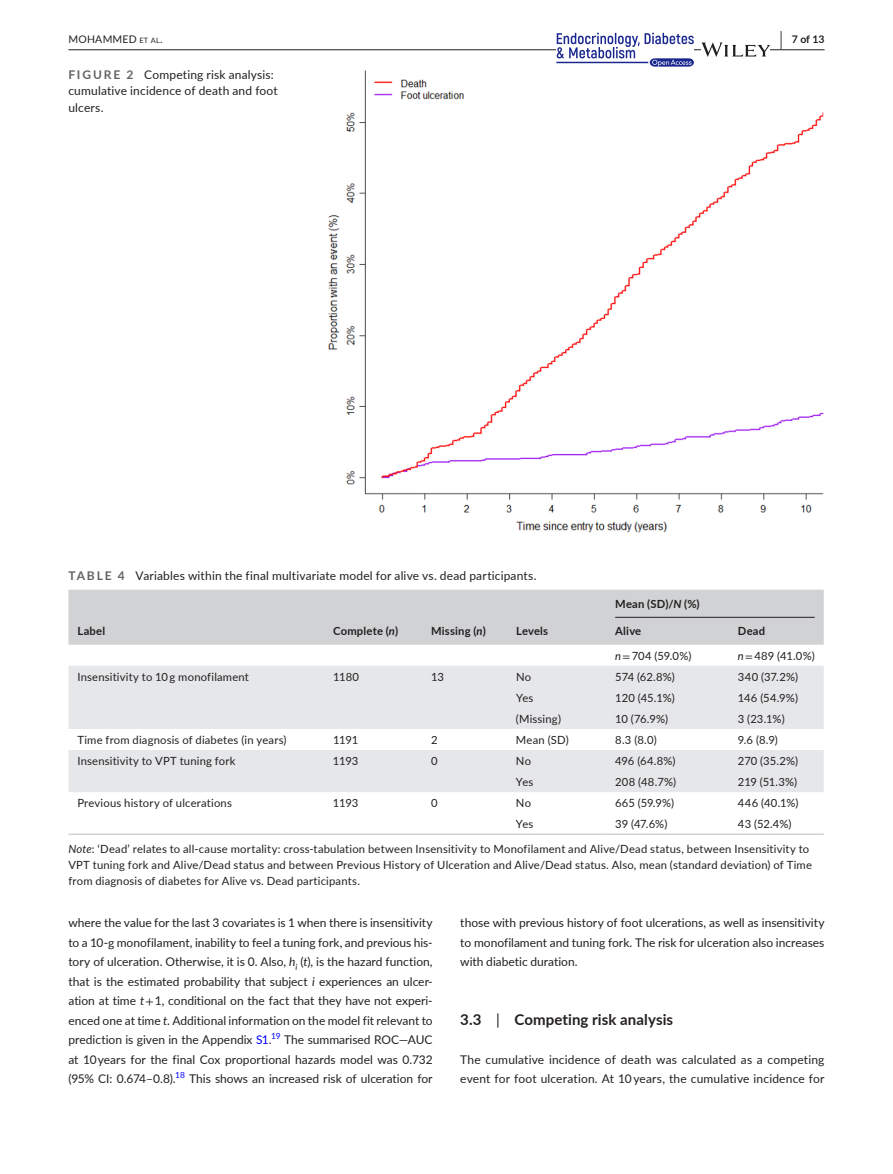
<style>
.page{position:relative;width:893px;height:1174px;background:#fff}
.page>*{position:absolute;margin:0;border:0;box-sizing:border-box;transform-origin:0 0}
.t1{font:700 15px "Lato";letter-spacing:.005em;color:#231f20}
.t2{font:12px/19.5px "Lato";letter-spacing:.01em;color:#231f20;text-align:justify}
.t3{font:11.25px/15.8px "Lato";letter-spacing:.015em;color:#231f20}
.t4{font:700 11.25px "Lato";letter-spacing:.02em;color:#231f20}
.t5{font:10.5px "Lato";letter-spacing:.02em;color:#231f20}
.t6{font:700 10.5px "Lato";color:#231f20}
.s1{font-size:7.35px}
.s2{font-size:19.5px}
.s3{font-weight:700;color:#636366}
.s4{font-style:italic}
.s5{font-family:"STIX"}
.s6{color:#00f}
.s7{font-weight:400}
</style>
<div class="page">
<hr style="left:68px;top:49px;width:756px;height:1px;background:#231f20">
<svg style="left:556px;top:33px;width:138px;height:34px"></svg>
<svg style="left:701px;top:42px;width:69px;height:15px"></svg>
<img style="left:328px;top:70px;width:496px;height:463px">
<div style="left:68px;top:589px;width:756px;height:55px;background:#d1d2d4"></div>
<svg style="left:68px;top:666px;width:756px;height:126px;fill:#e6e7e9"></svg>
<hr style="left:68px;top:833px;width:256px;height:2px;background:#d1d2d4">
<hr style="left:324px;top:833px;width:98px;height:2px;background:#d1d2d4">
<hr style="left:422px;top:833px;width:85px;height:2px;background:#d1d2d4">
<hr style="left:507px;top:833px;width:99px;height:2px;background:#d1d2d4">
<hr style="left:606px;top:833px;width:123px;height:2px;background:#d1d2d4">
<hr style="left:729px;top:833px;width:95px;height:2px;background:#d1d2d4">
<hr style="left:615px;top:617px;width:200px;height:1px;background:#231f20">
<p class="t5" style="left:68px;top:31px;width:96px">MOHAMMED <span class="s1">et al</span>.</p>
<p class="t6" style="left:780px;top:31px;width:46px"><span class="s2">|</span> 7 of 13</p>
<p class="t2" style="left:68px;top:66px;width:211px;line-height:16.5px;text-align:left"><span class="s3">FIGURE 2</span> Competing risk analysis: cumulative incidence of death and foot ulcers.</p>
<p class="t2" style="left:68px;top:565px;width:470px"><span class="s3">TABLE 4</span> Variables within the final multivariate model for alive vs. dead participants.</p>
<p class="t4" style="left:77px;top:623px;width:29px">Label</p>
<p class="t4" style="left:333px;top:623px;width:67px">Complete (<span class="s4">n</span>)</p>
<p class="t4" style="left:431px;top:623px;width:56px">Missing (<span class="s4">n</span>)</p>
<p class="t4" style="left:516px;top:623px;width:34px">Levels</p>
<p class="t4" style="left:615px;top:595px;width:86px">Mean (SD)/<span class="s4">N</span> (%)</p>
<p class="t4" style="left:615px;top:623px;width:28px">Alive</p>
<p class="t4" style="left:738px;top:623px;width:29px">Dead</p>
<p class="t3" style="left:615px;top:647px;width:78px"><span class="s4">n</span><span class="s5">=</span> 704 (59.0%)</p>
<p class="t3" style="left:738px;top:647px;width:78px"><span class="s4">n</span><span class="s5">=</span> 489 (41.0%)</p>
<p class="t3" style="left:77px;top:668px;width:173px">Insensitivity to 10 g monofilament</p>
<p class="t3" style="left:333px;top:668px;width:28px">1180</p>
<p class="t3" style="left:431px;top:668px;width:14px">13</p>
<p class="t3" style="left:516px;top:668px;width:17px">No</p>
<p class="t3" style="left:615px;top:668px;width:61px">574 (62.8%)</p>
<p class="t3" style="left:738px;top:668px;width:62px">340 (37.2%)</p>
<p class="t3" style="left:516px;top:689px;width:19px">Yes</p>
<p class="t3" style="left:615px;top:689px;width:61px">120 (45.1%)</p>
<p class="t3" style="left:738px;top:689px;width:62px">146 (54.9%)</p>
<p class="t3" style="left:516px;top:710px;width:47px">(Missing)</p>
<p class="t3" style="left:615px;top:710px;width:55px">10 (76.9%)</p>
<p class="t3" style="left:738px;top:710px;width:48px">3 (23.1%)</p>
<p class="t3" style="left:77px;top:731px;width:211px">Time from diagnosis of diabetes (in years)</p>
<p class="t3" style="left:333px;top:731px;width:27px">1191</p>
<p class="t3" style="left:431px;top:731px;width:8px">2</p>
<p class="t3" style="left:516px;top:731px;width:54px">Mean (SD)</p>
<p class="t3" style="left:615px;top:731px;width:43px">8.3 (8.0)</p>
<p class="t3" style="left:738px;top:731px;width:41px">9.6 (8.9)</p>
<p class="t3" style="left:77px;top:752px;width:160px">Insensitivity to VPT tuning fork</p>
<p class="t3" style="left:333px;top:752px;width:27px">1193</p>
<p class="t3" style="left:431px;top:752px;width:8px">0</p>
<p class="t3" style="left:516px;top:752px;width:17px">No</p>
<p class="t3" style="left:615px;top:752px;width:62px">496 (64.8%)</p>
<p class="t3" style="left:738px;top:752px;width:62px">270 (35.2%)</p>
<p class="t3" style="left:516px;top:773px;width:19px">Yes</p>
<p class="t3" style="left:615px;top:773px;width:63px">208 (48.7%)</p>
<p class="t3" style="left:738px;top:773px;width:61px">219 (51.3%)</p>
<p class="t3" style="left:77px;top:794px;width:156px">Previous history of ulcerations</p>
<p class="t3" style="left:333px;top:794px;width:27px">1193</p>
<p class="t3" style="left:431px;top:794px;width:8px">0</p>
<p class="t3" style="left:516px;top:794px;width:17px">No</p>
<p class="t3" style="left:615px;top:794px;width:60px">665 (59.9%)</p>
<p class="t3" style="left:738px;top:794px;width:62px">446 (40.1%)</p>
<p class="t3" style="left:516px;top:816px;width:19px">Yes</p>
<p class="t3" style="left:615px;top:816px;width:54px">39 (47.6%)</p>
<p class="t3" style="left:738px;top:816px;width:55px">43 (52.4%)</p>
<p class="t3" style="left:68px;top:840px;width:745px"><span class="s4">Note</span>: ‘Dead’ relates to all-cause mortality: cross-tabulation between Insensitivity to Monofilament and Alive/Dead status, between Insensitivity to<br>VPT tuning fork and Alive/Dead status and between Previous History of Ulceration and Alive/Dead status. Also, mean (standard deviation) of Time from diagnosis of diabetes for Alive vs. Dead participants.</p>
<p class="t2" style="left:68px;top:912px;width:366px">where the value for the last 3 covariates is 1 when there is insensitivity to a 10-g monofilament, inability to feel a tuning fork, and previous his&shy;tory of ulceration. Otherwise, it is 0. Also, <span class="s4">h</span><sub>i</sub> (<span class="s4">t</span>), is the hazard function, that is the estimated probability that subject <span class="s4">i</span> experiences an ulcer&shy;ation at time <span class="s4">t</span><span class="s5">+</span> 1, conditional on the fact that they have not experi&shy;enced one at time <span class="s4">t</span>. Additional information on the model fit relevant to prediction is given in the Appendix <span class="s6">S1</span>.<sup>19</sup> The summarised ROC—AUC at 10 years for the final Cox proportional hazards model was 0.732 (95% CI: 0.674–0.8).<sup>18</sup> This shows an increased risk of ulceration for</p>
<p class="t2" style="left:460px;top:912px;width:366px">those with previous history of foot ulcerations, as well as insensitivity to monofilament and tuning fork. The risk for ulceration also increases with diabetic duration.</p>
<p class="t1" style="left:460px;top:1008px;width:214px">3.3 <span class="s7">|</span> Competing risk analysis</p>
<p class="t2" style="left:460px;top:1049px;width:366px">The cumulative incidence of death was calculated as a competing event for foot ulceration. At 10 years, the cumulative incidence for</p>
</div>
